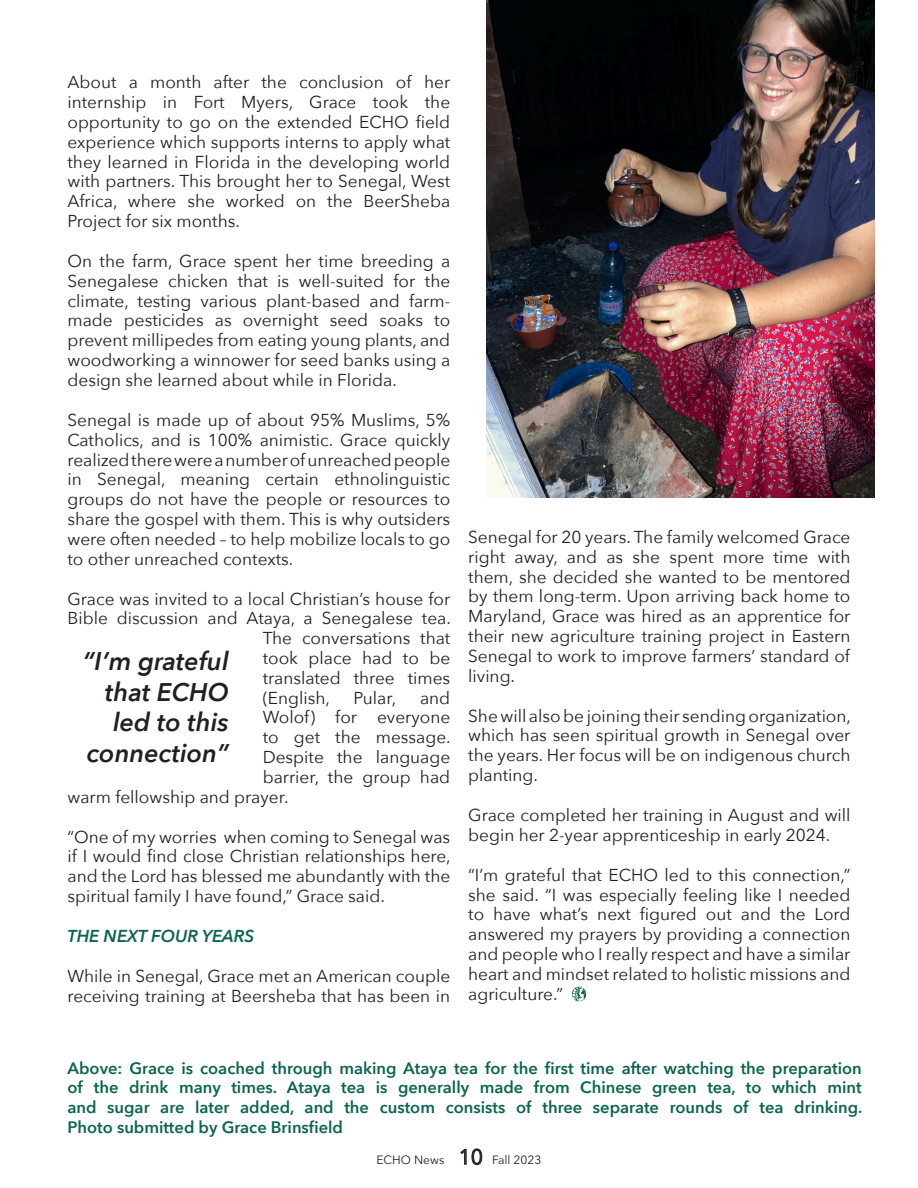
<style>
.page{position:relative;width:918px;height:1188px;background:#fff}
.page>*{position:absolute;margin:0;border:0;box-sizing:border-box;transform-origin:0 0}
.ECHO_News_paragraphs{font:italic 600 25.5px/30.6px "Avenir Next";color:#231f20;text-align:right}
.ECHO_News_paragraphs-2{font:17.25px/19.8px "Avenir Next";color:#231f20;text-align:justify}
.ECHO_News_paragraphs-3{font:italic 600 17.25px "Avenir Next";color:#0c6451}
.ECHO_News_paragraphs-4{font:600 16.5px/19.8px "Avenir Next";color:#0c6451;text-align:justify}
.t1{font:12px "Avenir Next";color:#231f20}
.s1{font-size:21px}
</style>
<div class="page">
<img style="left:571px;top:986px;width:16px;height:16px">
<img style="left:486px;top:0;width:388px;height:497px">
<p class="ECHO_News_paragraphs-2" style="left:68px;top:72px;width:384px">About a month after the conclusion of her internship in Fort Myers, Grace took the opportunity to go on the extended ECHO field experience which supports interns to apply what they learned in Florida in the developing world with partners. This brought her to Senegal, West Africa, where she worked on the BeerSheba Project for six months.</p>
<p class="ECHO_News_paragraphs-2" style="left:68px;top:250px;width:384px">On the farm, Grace spent her time breeding a Senegalese chicken that is well-suited for the climate, testing various plant-based and farm&shy;made pesticides as overnight seed soaks to prevent millipedes from eating young plants, and woodworking a winnower for seed banks using a design she learned about while in Florida.</p>
<p class="ECHO_News_paragraphs-2" style="left:68px;top:409px;width:384px">Senegal is made up of about 95% Muslims, 5% Catholics, and is 100% animistic. Grace quickly realized there were a number of unreached people in Senegal, meaning certain ethnolinguistic groups do not have the people or resources to share the gospel with them. This is why outsiders were often needed – to help mobilize locals to go to other unreached contexts.</p>
<p class="ECHO_News_paragraphs-2" style="left:68px;top:588px;width:384px">Grace was invited to a local Christian’s house for</p>
<p class="ECHO_News_paragraphs-2" style="left:68px;top:608px;width:385px">Bible discussion and Ataya, a Senegalese tea.</p>
<p class="ECHO_News_paragraphs-2" style="left:263px;top:628px;width:189px">The conversations that</p>
<p class="ECHO_News_paragraphs-2" style="left:263px;top:647px;width:189px">took place had to be</p>
<p class="ECHO_News_paragraphs-2" style="left:263px;top:667px;width:189px">translated three times</p>
<p class="ECHO_News_paragraphs-2" style="left:263px;top:687px;width:69px">(English,</p>
<p class="ECHO_News_paragraphs-2" style="left:354px;top:687px;width:44px">Pular,</p>
<p class="ECHO_News_paragraphs-2" style="left:420px;top:687px;width:32px">and</p>
<p class="ECHO_News_paragraphs-2" style="left:263px;top:707px;width:189px">Wolof) for everyone</p>
<p class="ECHO_News_paragraphs-2" style="left:263px;top:727px;width:190px">to get the message.</p>
<p class="ECHO_News_paragraphs-2" style="left:263px;top:746px;width:189px">Despite the language</p>
<p class="ECHO_News_paragraphs-2" style="left:263px;top:766px;width:189px">barrier, the group had</p>
<p class="ECHO_News_paragraphs-2" style="left:68px;top:786px;width:223px">warm fellowship and prayer.</p>
<p class="ECHO_News_paragraphs-2" style="left:68px;top:826px;width:385px">“One of my worries when coming to Senegal was if I would find close Christian relationships here, and the Lord has blessed me abundantly with the spiritual family I have found,” Grace said.</p>
<p class="ECHO_News_paragraphs-3" style="left:68px;top:921px;width:188px">THE NEXT FOUR YEARS</p>
<p class="ECHO_News_paragraphs-2" style="left:68px;top:965px;width:384px">While in Senegal, Grace met an American couple receiving training at Beersheba that has been in</p>
<p class="ECHO_News_paragraphs" style="left:83px;top:645px;width:148px">“I’m grateful that ECHO led to this connection”</p>
<p class="ECHO_News_paragraphs-2" style="left:468px;top:526px;width:384px">Senegal for 20 years. The family welcomed Grace right away, and as she spent more time with them, she decided she wanted to be mentored by them long-term. Upon arriving back home to Maryland, Grace was hired as an apprentice for their new agriculture training project in Eastern Senegal to work to improve farmers’ standard of living.</p>
<p class="ECHO_News_paragraphs-2" style="left:468px;top:705px;width:384px">She will also be joining their sending organization, which has seen spiritual growth in Senegal over the years. Her focus will be on indigenous church planting.</p>
<p class="ECHO_News_paragraphs-2" style="left:468px;top:804px;width:384px">Grace completed her training in August and will begin her 2-year apprenticeship in early 2024.</p>
<p class="ECHO_News_paragraphs-2" style="left:468px;top:864px;width:384px">“I’m grateful that ECHO led to this connection,” she said. “I was especially feeling like I needed to have what’s next figured out and the Lord answered my prayers by providing a connection and people who I really respect and have a similar heart and mindset related to holistic missions and agriculture.”</p>
<p class="ECHO_News_paragraphs-4" style="left:68px;top:1057px;width:796px">Above: Grace is coached through making Ataya tea for the first time after watching the preparation of the drink many times. Ataya tea is generally made from Chinese green tea, to which mint and sugar are later added, and the custom consists of three separate rounds of tea drinking.<br>Photo submitted by Grace Brinsfield</p>
<p class="t1" style="left:377px;top:1150px;width:166px">ECHO News <span class="s1">10</span> Fall 2023</p>
</div>
